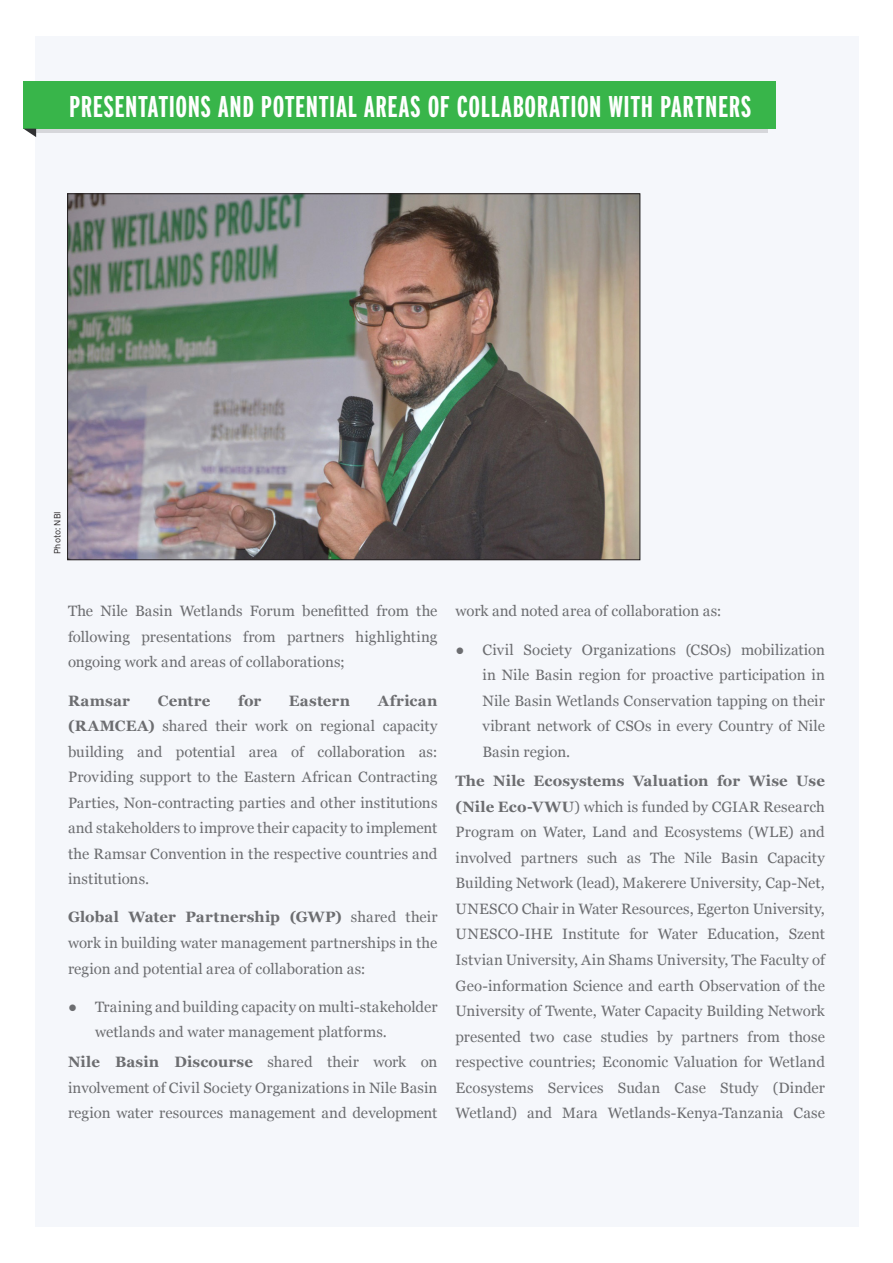
<style>
.page{position:relative;width:893px;height:1263px;background:#fff}
.page>*{position:absolute;margin:0;border:0;box-sizing:border-box;transform-origin:0 0}
.Heading{font:700 extra-condensed 30px "Interstate";letter-spacing:.015em;color:#fff}
.Body{font:15px/25.5px "Georgia";letter-spacing:.005em;color:#6c6d70;text-align:justify}
.Body-2{font:700 15px "Georgia";letter-spacing:.01em;color:#6c6d70}
.photo_credit{font:300 9px "Interstate";color:#231f20}
.s1{font-weight:700}
</style>
<div class="page">
<div style="left:35px;top:36px;width:824px;height:1191px;background:#f5f7fb"></div>
<div style="left:36px;top:88px;width:731px;height:45px;background:#d6d7db"></div>
<div style="left:23px;top:81px;width:753px;height:48px;background:#38b54a"></div>
<svg style="left:24px;top:129px;width:12px;height:8px"></svg>
<img style="left:69px;top:196px;width:569px;height:362px">
<p class="Heading" style="left:69px;top:90px;width:683px">PRESENTATIONS AND POTENTIAL AREAS OF COLLABORATION WITH PARTNERS</p>
<p class="photo_credit" style="left:52px;top:554px;width:44px;rotate:-90deg">Photo: NBI</p>
<p class="Body" style="left:68px;top:598px;width:371px">The Nile Basin Wetlands Forum benefitted from the following presentations from partners highlighting ongoing work and areas of collaborations;</p>
<p class="Body-2" style="left:68px;top:692px;width:64px">Ramsar</p>
<p class="Body-2" style="left:158px;top:692px;width:54px">Centre</p>
<p class="Body-2" style="left:238px;top:692px;width:25px">for</p>
<p class="Body-2" style="left:289px;top:692px;width:63px">Eastern</p>
<p class="Body" style="left:68px;top:688px;width:371px;text-indent:310px"><span class="s1">African (RAMCEA)</span> shared their work on regional capacity building and potential area of collaboration as:<br>Providing support to the Eastern African Contracting Parties, Non-contracting parties and other institutions and stakeholders to improve their capacity to implement the Ramsar Convention in the respective countries and institutions.</p>
<p class="Body" style="left:68px;top:904px;width:371px"><span class="s1">Global Water Partnership (GWP)</span> shared their work in building water management partnerships in the region and potential area of collaboration as:</p>
<p class="Body" style="left:95px;top:994px;width:344px;text-indent:-27px">● Training and building capacity on multi-stakeholder wetlands and water management platforms.</p>
<p class="Body" style="left:68px;top:1049px;width:371px"><span class="s1">Nile Basin Discourse</span> shared their work on involvement of Civil Society Organizations in Nile Basin region water resources management and development</p>
<p class="Body" style="left:455px;top:598px;width:268px">work and noted area of collaboration as:</p>
<p class="Body" style="left:482px;top:637px;width:344px;text-indent:-27px">● Civil Society Organizations (CSOs) mobilization in Nile Basin region for proactive participation in Nile Basin Wetlands Conservation tapping on their vibrant network of CSOs in every Country of Nile Basin region.</p>
<p class="Body" style="left:455px;top:768px;width:371px"><span class="s1">The Nile Ecosystems Valuation for Wise Use (Nile Eco-VWU</span>) which is funded by CGIAR Research Program on Water, Land and Ecosystems (WLE) and involved partners such as The Nile Basin Capacity Building Network (lead), Makerere University, Cap-Net, UNESCO Chair in Water Resources, Egerton University, UNESCO-IHE Institute for Water Education, Szent Istvian University, Ain Shams University, The Faculty of Geo-information Science and earth Observation of the University of Twente, Water Capacity Building Network presented two case studies by partners from those respective countries; Economic Valuation for Wetland Ecosystems Services Sudan Case Study (Dinder Wetland) and Mara Wetlands-Kenya-Tanzania Case</p>
</div>
